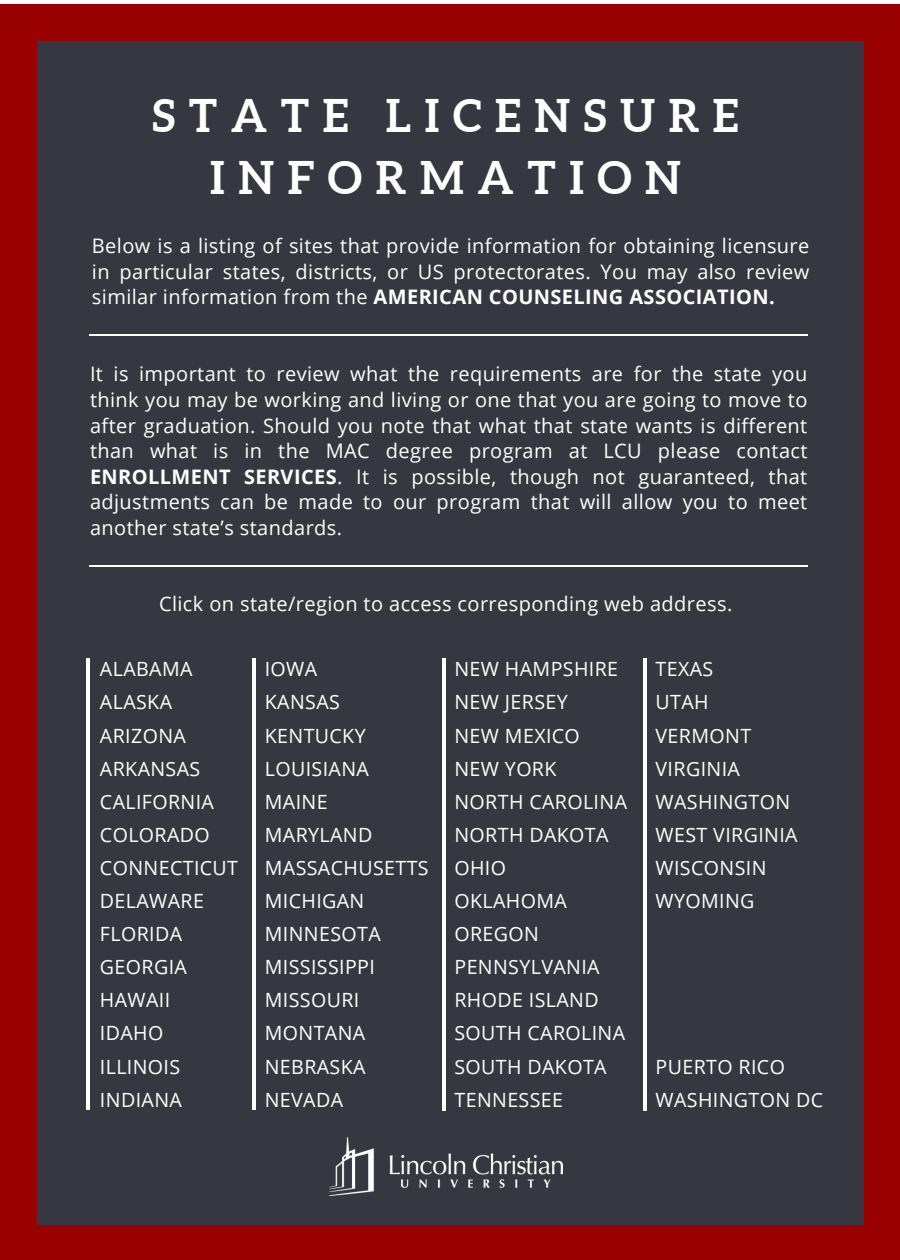
<style>
.page{position:relative;width:900px;height:1260px;background:#900}
.page>*{position:absolute;margin:0;border:0;box-sizing:border-box;transform-origin:0 0}
.t1{font:700 45px/62px "Aleo";letter-spacing:.3em;color:#fff;text-align:center}
.t2{font:20px/25.8px "Open Sans";letter-spacing:.02em;color:#fff;text-align:justify}
.t3{font:19.5px/33px "Open Sans";letter-spacing:.02em;color:#fff}
.s1{font-weight:700}
</style>
<div class="page">
<div style="left:37px;top:41px;width:827px;height:1183px;background:#373741"></div>
<hr style="left:0;top:0;width:900px;height:4px;background:#fff">
<img style="left:330px;top:1137px;width:232px;height:58px">
<hr style="left:90px;top:334px;width:718px;height:2px;background:#fff">
<hr style="left:90px;top:565px;width:718px;height:2px;background:#fff">
<hr style="left:86px;top:658px;width:4px;height:452px;background:#fff">
<hr style="left:252px;top:658px;width:3px;height:452px;background:#fff">
<hr style="left:442px;top:658px;width:3px;height:452px;background:#fff">
<hr style="left:644px;top:658px;width:3px;height:452px;background:#fff">
<h1 class="t1" style="left:153px;top:85px;width:588px">STATE LICENSURE<br>INFORMATION</h1>
<p class="t2" style="left:92px;top:232px;width:719px">Below is a listing of sites that provide information for obtaining licensure in particular states, districts, or US protectorates. You may also review similar information from the <span class="s1">AMERICAN COUNSELING ASSOCIATION.</span></p>
<p class="t2" style="left:90px;top:361px;width:719px">It is important to review what the requirements are for the state you think you may be working and living or one that you are going to move to after graduation. Should you note that what that state wants is different than what is in the MAC degree program at LCU please contact <span class="s1">ENROLLMENT SERVICES</span>. It is possible, though not guaranteed, that adjustments can be made to our program that will allow you to meet another state’s standards.</p>
<p class="t2" style="left:159px;top:591px;width:575px">Click on state/region to access corresponding web address.</p>
<p class="t3" style="left:265px;top:652px;width:165px">IOWA<br>KANSAS<br>KENTUCKY<br>LOUISIANA<br>MAINE<br>MARYLAND<br>MASSACHUSETTS<br>MICHIGAN<br>MINNESOTA<br>MISSISSIPPI<br>MISSOURI<br>MONTANA<br>NEBRASKA<br>NEVADA</p>
<p class="t3" style="left:100px;top:652px;width:140px">ALABAMA<br>ALASKA<br>ARIZONA<br>ARKANSAS<br>CALIFORNIA<br>COLORADO<br>CONNECTICUT<br>DELAWARE<br>FLORIDA<br>GEORGIA<br>HAWAII<br>IDAHO<br>ILLINOIS<br>INDIANA</p>
<p class="t3" style="left:454px;top:652px;width:174px">NEW HAMPSHIRE<br>NEW JERSEY<br>NEW MEXICO<br>NEW YORK<br>NORTH CAROLINA<br>NORTH DAKOTA<br>OHIO<br>OKLAHOMA<br>OREGON<br>PENNSYLVANIA<br>RHODE ISLAND<br>SOUTH CAROLINA<br>SOUTH DAKOTA<br>TENNESSEE</p>
<p class="t3" style="left:656px;top:652px;width:144px">TEXAS<br>UTAH<br>VERMONT<br>VIRGINIA<br>WASHINGTON<br>WEST VIRGINIA<br>WISCONSIN<br>WYOMING</p>
<p class="t3" style="left:656px;top:1050px;width:169px">PUERTO RICO<br>WASHINGTON DC</p>
</div>
